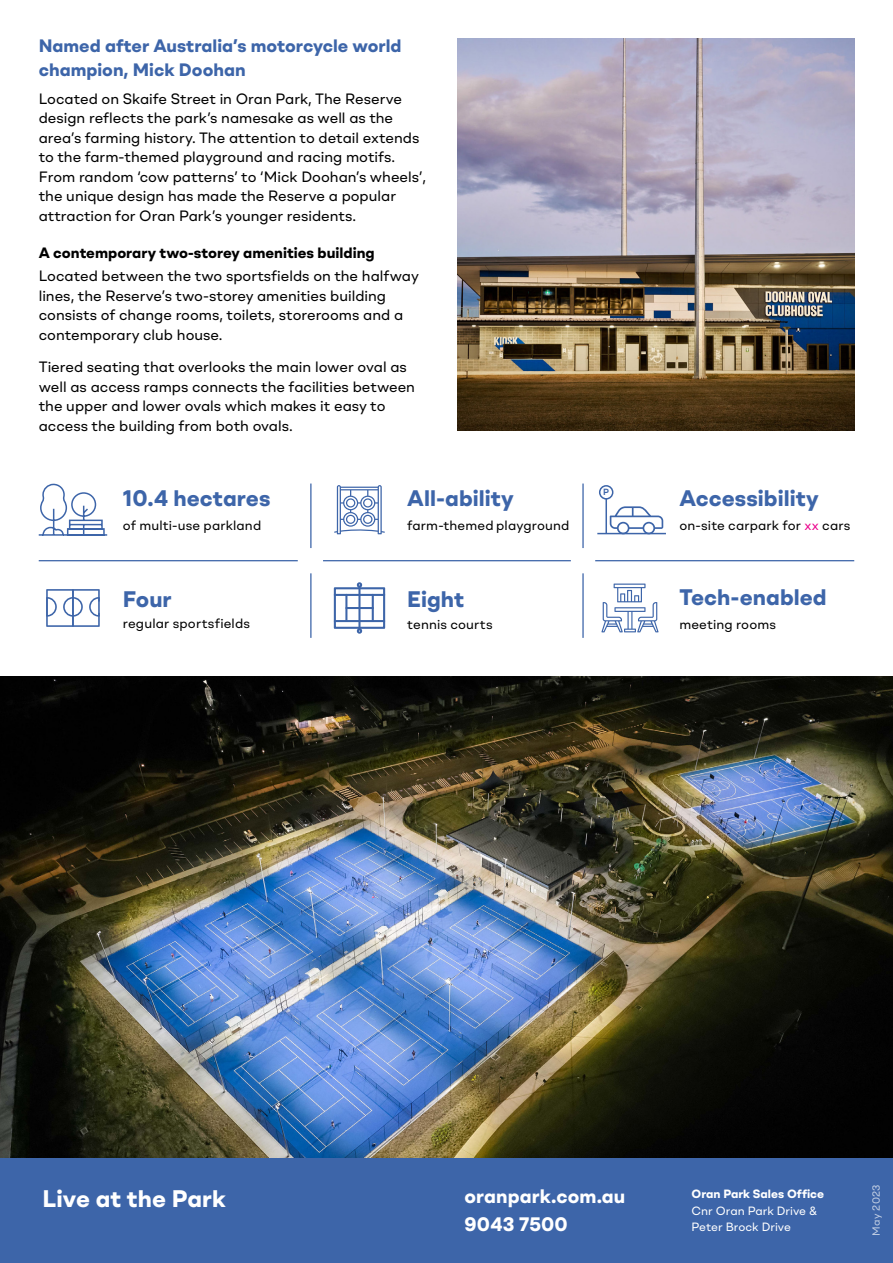
<style>
.page{position:relative;width:893px;height:1263px;background:#fff}
.page>*{position:absolute;margin:0;border:0;box-sizing:border-box;transform-origin:0 0}
.t1{font:700 24px "Shape";letter-spacing:.005em;color:#fff}
.t2{font:700 22.5px "Shape";color:#3d65a9}
.t3{font:700 19.5px/27.9px "Shape";letter-spacing:.005em;color:#fff}
.t4{font:700 18px/24px "Shape";color:#3d65a9}
.t5{font:15px/19.5px "Shape";color:#000}
.t6{font:700 15px "Shape";color:#000}
.t7{font:13.5px "Shape";letter-spacing:.01em;color:#000}
.t8{font:12px/16.5px "Shape";color:#fff}
.t9{font:700 12px "Shape";color:#fff}
.t10{font:10.5px "Shape";letter-spacing:.025em;color:#fff}
.t11{font:600 9px "Shape";color:#3d65a9}
.s1{color:#ec008c}
</style>
<div class="page">
<div style="left:0;top:1157px;width:893px;height:106px;background:#3d65a9"></div>
<hr style="left:310px;top:483px;width:1px;height:65px;background:#3d65a9">
<hr style="left:582px;top:483px;width:2px;height:65px;background:#3d65a9">
<hr style="left:310px;top:573px;width:1px;height:65px;background:#3d65a9">
<hr style="left:582px;top:573px;width:2px;height:65px;background:#3d65a9">
<hr style="left:323px;top:560px;width:248px;height:1px;background:#3d65a9">
<hr style="left:595px;top:560px;width:259px;height:1px;background:#3d65a9">
<hr style="left:39px;top:560px;width:259px;height:1px;background:#3d65a9">
<svg style="left:38px;top:483px;width:70px;height:53px"></svg>
<svg style="left:610px;top:506px;width:53px;height:27px"></svg>
<hr style="left:597px;top:533px;width:69px;height:1px;background:#3d65a9">
<hr style="left:605px;top:499px;width:2px;height:34px;background:#3d65a9">
<div style="left:599px;top:485px;width:14px;height:15px;border:2px solid #3d65a9;border-radius:50%"></div>
<svg style="left:46px;top:589px;width:54px;height:38px"></svg>
<svg style="left:334px;top:582px;width:51px;height:51px"></svg>
<svg style="left:601px;top:583px;width:57px;height:49px"></svg>
<svg style="left:334px;top:485px;width:51px;height:49px"></svg>
<img style="left:457px;top:38px;width:398px;height:393px">
<img style="left:0;top:676px;width:893px;height:481px">
<p class="t4" style="left:39px;top:33px;width:364px">Named after Australia’s motorcycle world champion, Mick Doohan</p>
<p class="t5" style="left:39px;top:89px;width:389px">Located on Skaife Street in Oran Park, The Reserve design reflects the park’s namesake as well as the area’s farming history. The attention to detail extends to the farm-themed playground and racing motifs.<br>From random ‘cow patterns’ to ‘Mick Doohan’s wheels’, the unique design has made the Reserve a popular attraction for Oran Park’s younger residents.</p>
<p class="t6" style="left:39px;top:242px;width:337px">A contemporary two-storey amenities building</p>
<p class="t5" style="left:39px;top:266px;width:382px">Located between the two sportsfields on the halfway lines, the Reserve’s two-storey amenities building consists of change rooms, toilets, storerooms and a contemporary club house.</p>
<p class="t5" style="left:39px;top:357px;width:378px">Tiered seating that overlooks the main lower oval as well as access ramps connects the facilities between the upper and lower ovals which makes it easy to access the building from both ovals.</p>
<h2 class="t2" style="left:123px;top:483px;width:149px">10.4 hectares</h2>
<p class="t7" style="left:123px;top:517px;width:140px">of multi-use parkland</p>
<h2 class="t2" style="left:123px;top:584px;width:50px">Four</h2>
<p class="t7" style="left:123px;top:615px;width:129px">regular sportsfields</p>
<h2 class="t2" style="left:407px;top:483px;width:108px">All-ability</h2>
<p class="t7" style="left:407px;top:517px;width:164px">farm-themed playground</p>
<h2 class="t2" style="left:407px;top:584px;width:58px">Eight</h2>
<p class="t7" style="left:407px;top:616px;width:87px">tennis courts</p>
<p class="t11" style="left:603px;top:486px;width:7px">P</p>
<h2 class="t2" style="left:679px;top:483px;width:141px">Accessibility</h2>
<p class="t7" style="left:679px;top:517px;width:173px">on-site carpark for <span class="s1">xx</span> cars</p>
<h2 class="t2" style="left:679px;top:582px;width:149px">Tech-enabled</h2>
<p class="t7" style="left:679px;top:615px;width:98px">meeting rooms</p>
<h1 class="t1" style="left:43px;top:1183px;width:185px">Live at the Park</h1>
<h3 class="t3" style="left:464px;top:1182px;width:162px">oranpark.com.au<br>9043 7500</h3>
<p class="t10" style="left:869px;top:1235px;width:52px;rotate:-90deg">May 2023</p>
<p class="t9" style="left:692px;top:1186px;width:134px">Oran Park Sales Office</p>
<p class="t8" style="left:692px;top:1202px;width:127px">Cnr Oran Park Drive &amp;<br>Peter Brock Drive</p>
</div>
